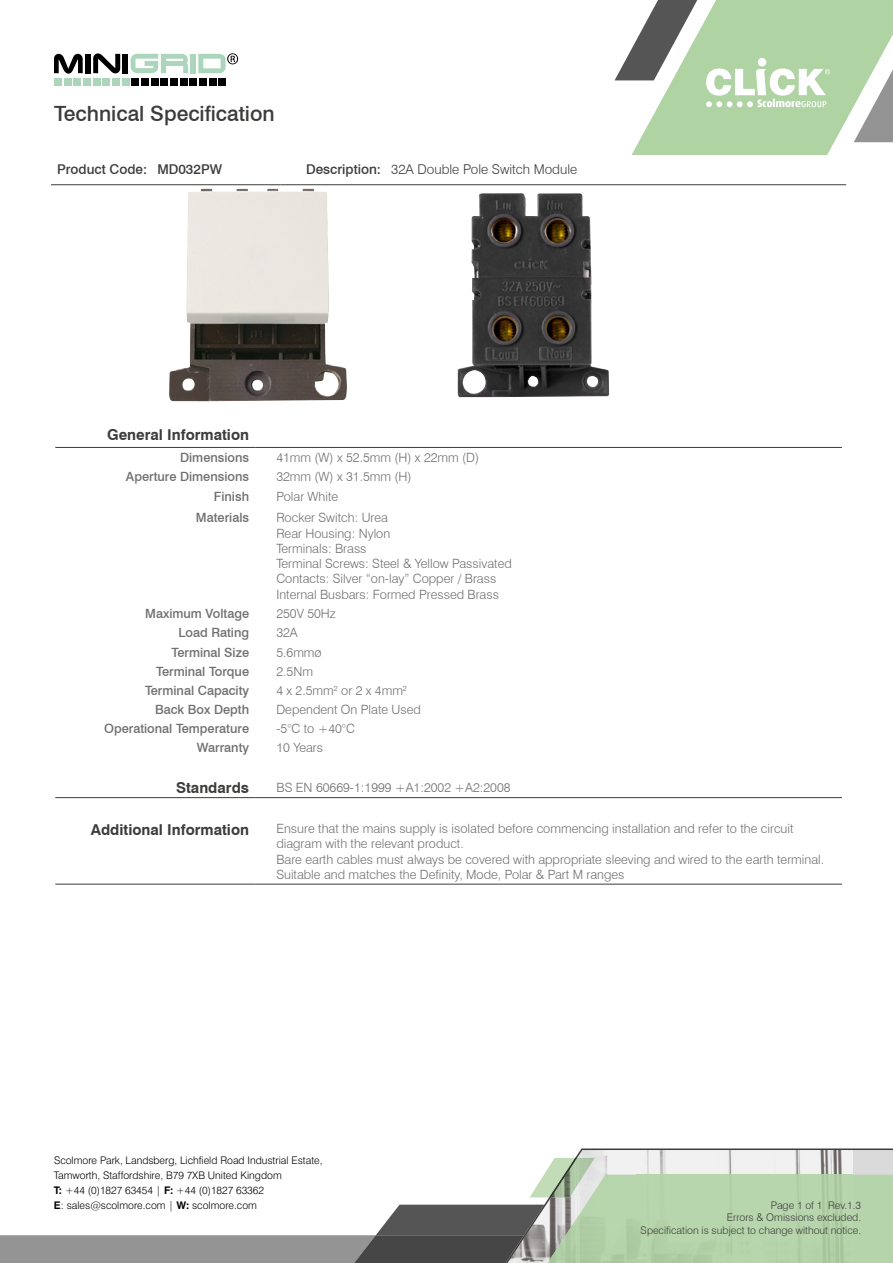
<style>
.page{position:relative;width:893px;height:1263px;background:#fff}
.page>*{position:absolute;margin:0;border:0;box-sizing:border-box;transform-origin:0 0}
.t1{font:500 21px "Swiss 721 BT";color:#3c3c3b}
.t2{font:700 15px "Swiss 721 BT";color:#3c3c3b}
.t3{font:300 13.5px "Swiss 721 BT";color:#3c3c3b}
.t4{font:500 13.5px "Swiss 721 BT";color:#3c3c3b}
.t5{font:300 12.75px/15.3px "Swiss 721 BT";color:#706f6f}
.t6{font:500 12.75px "Swiss 721 BT";color:#706f6f}
.t7{font:300 10.5px/15px "Swiss 721 BT";color:#000}
.t8{font:300 10.5px/12.6px "Swiss 721 BT";color:#3c3c3b;text-align:right}
.s1{font-weight:500}
.s2{font-weight:700}
</style>
<div class="page">
<svg style="left:54px;top:54px;width:29px;height:20px"></svg>
<div style="left:85px;top:54px;width:6px;height:19px;background:#000"></div>
<svg style="left:93px;top:53px;width:27px;height:21px"></svg>
<div style="left:123px;top:54px;width:5px;height:19px;background:#000"></div>
<svg style="left:131px;top:54px;width:58px;height:19px"></svg>
<div style="left:190px;top:54px;width:6px;height:19px;background:#acd6bb"></div>
<div style="left:54px;top:78px;width:8px;height:7px;background:#acd6bb"></div>
<div style="left:64px;top:78px;width:7px;height:7px;background:#acd6bb"></div>
<div style="left:73px;top:78px;width:8px;height:7px;background:#acd6bb"></div>
<div style="left:83px;top:78px;width:8px;height:7px;background:#acd6bb"></div>
<div style="left:93px;top:78px;width:7px;height:7px;background:#acd6bb"></div>
<div style="left:102px;top:78px;width:8px;height:7px;background:#acd6bb"></div>
<div style="left:112px;top:78px;width:8px;height:7px;background:#acd6bb"></div>
<div style="left:122px;top:78px;width:7px;height:7px;background:#acd6bb"></div>
<div style="left:131px;top:78px;width:8px;height:7px;background:#000"></div>
<div style="left:141px;top:78px;width:8px;height:7px;background:#000"></div>
<div style="left:151px;top:78px;width:7px;height:7px;background:#000"></div>
<div style="left:160px;top:78px;width:8px;height:7px;background:#000"></div>
<div style="left:170px;top:78px;width:8px;height:7px;background:#000"></div>
<div style="left:180px;top:78px;width:7px;height:7px;background:#000"></div>
<div style="left:189px;top:78px;width:8px;height:7px;background:#000"></div>
<div style="left:199px;top:78px;width:8px;height:7px;background:#000"></div>
<div style="left:209px;top:78px;width:7px;height:7px;background:#000"></div>
<div style="left:218px;top:78px;width:8px;height:7px;background:#000"></div>
<svg style="left:198px;top:53px;width:40px;height:20px"></svg>
<svg style="left:0;top:1148px;width:893px;height:115px"></svg>
<svg style="left:615px;top:0;width:278px;height:155px"></svg>
<hr style="left:51px;top:184px;width:102px;height:1px;background:#3c3c3b">
<hr style="left:153px;top:184px;width:128px;height:1px;background:#3c3c3b">
<svg style="left:281px;top:184px;width:21px;height:1px"></svg>
<hr style="left:302px;top:184px;width:85px;height:1px;background:#3c3c3b">
<hr style="left:387px;top:184px;width:459px;height:1px;background:#3c3c3b">
<img style="left:169px;top:189px;width:178px;height:212px">
<img style="left:458px;top:193px;width:152px;height:204px">
<hr style="left:55px;top:447px;width:200px;height:1px;background:#3c3c3b">
<hr style="left:255px;top:447px;width:587px;height:1px;background:#3c3c3b">
<hr style="left:55px;top:797px;width:200px;height:1px;background:#3c3c3b">
<hr style="left:255px;top:797px;width:587px;height:1px;background:#3c3c3b">
<hr style="left:55px;top:884px;width:200px;height:1px;background:#3c3c3b">
<hr style="left:255px;top:884px;width:587px;height:1px;background:#3c3c3b">
<h1 class="t1" style="left:54px;top:101px;width:222px">Technical Specification</h1>
<p class="t4" style="left:57px;top:161px;width:167px">Product Code: MD032PW</p>
<p class="t3" style="left:306px;top:161px;width:273px"><span class="s1">Description:</span> 32A Double Pole Switch Module</p>
<p class="t2" style="left:107px;top:426px;width:144px">General Information</p>
<p class="t6" style="left:180px;top:450px;width:71px">Dimensions</p>
<p class="t5" style="left:276px;top:450px;width:204px">41mm (W) x 52.5mm (H) x 22mm (D)</p>
<p class="t6" style="left:126px;top:469px;width:125px">Aperture Dimensions</p>
<p class="t5" style="left:276px;top:469px;width:137px">32mm (W) x 31.5mm (H)</p>
<p class="t6" style="left:214px;top:489px;width:37px">Finish</p>
<p class="t5" style="left:276px;top:489px;width:63px">Polar White</p>
<p class="t6" style="left:196px;top:510px;width:55px">Materials</p>
<p class="t5" style="left:276px;top:510px;width:237px">Rocker Switch: Urea<br>Rear Housing: Nylon<br>Terminals: Brass<br>Terminal Screws: Steel &amp; Yellow Passivated<br>Contacts: Silver “on-lay” Copper / Brass<br>Internal Busbars: Formed Pressed Brass</p>
<p class="t6" style="left:145px;top:606px;width:105px">Maximum Voltage</p>
<p class="t5" style="left:276px;top:606px;width:61px">250V 50Hz</p>
<p class="t6" style="left:178px;top:625px;width:72px">Load Rating</p>
<p class="t5" style="left:276px;top:625px;width:23px">32A</p>
<p class="t6" style="left:172px;top:644px;width:79px">Terminal Size</p>
<p class="t5" style="left:276px;top:644px;width:47px">5.6mmø</p>
<p class="t6" style="left:156px;top:663px;width:94px">Terminal Torque</p>
<p class="t5" style="left:276px;top:663px;width:38px">2.5Nm</p>
<p class="t6" style="left:145px;top:682px;width:106px">Terminal Capacity</p>
<p class="t5" style="left:276px;top:682px;width:132px">4 x 2.5mm<sup>2</sup> or 2 x 4mm<sup>2</sup></p>
<p class="t6" style="left:155px;top:702px;width:96px">Back Box Depth</p>
<p class="t5" style="left:276px;top:702px;width:146px">Dependent On Plate Used</p>
<p class="t6" style="left:104px;top:721px;width:146px">Operational Temperature</p>
<p class="t5" style="left:276px;top:721px;width:80px">-5°C to +40°C</p>
<p class="t6" style="left:197px;top:740px;width:54px">Warranty</p>
<p class="t5" style="left:276px;top:740px;width:48px">10 Years</p>
<p class="t2" style="left:176px;top:778px;width:74px">Standards</p>
<p class="t5" style="left:276px;top:779px;width:236px">BS EN 60669-1:1999 +A1:2002 +A2:2008</p>
<p class="t2" style="left:91px;top:820px;width:160px">Additional Information</p>
<p class="t5" style="left:276px;top:821px;width:549px">Ensure that the mains supply is isolated before commencing installation and refer to the circuit diagram with the relevant product.<br>Bare earth cables must always be covered with appropriate sleeving and wired to the earth terminal.<br>Suitable and matches the Definity, Mode, Polar &amp; Part M ranges</p>
<p class="t7" style="left:54px;top:1153px;width:270px">Scolmore Park, Landsberg, Lichfield Road Industrial Estate, Tamworth, Staffordshire, B79 7XB United Kingdom<br><span class="s2">T:</span> +44 (0)1827 63454 | <span class="s2">F:</span> +44 (0)1827 63362<br><span class="s2">E</span>: sales@scolmore.com | <span class="s2">W:</span> scolmore.com</p>
<p class="t8" style="left:641px;top:1199px;width:222px">Page 1 of 1 Rev.1.3<br>Errors &amp; Omissions excluded.<br>Specification is subject to change without notice.</p>
</div>
